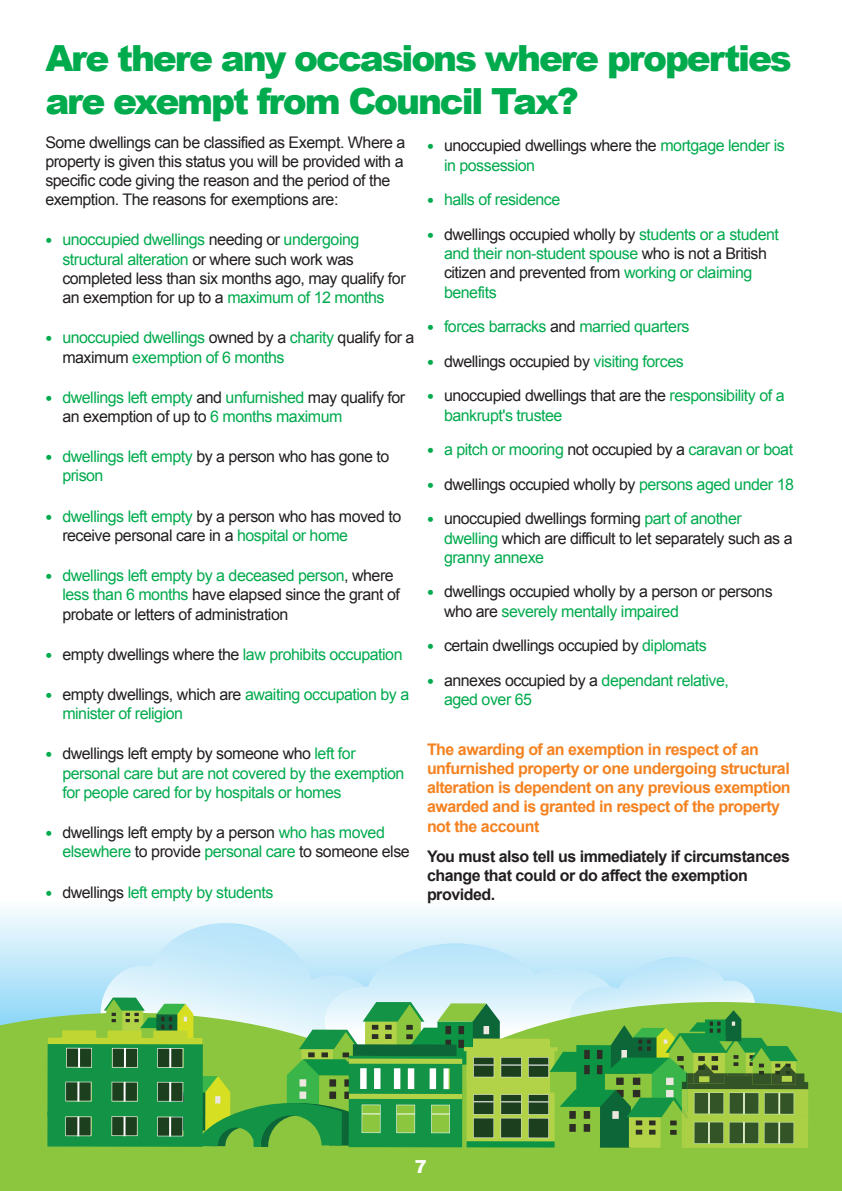
<style>
.page{position:relative;width:842px;height:1191px;background:#fff}
.page>*{position:absolute;margin:0;border:0;box-sizing:border-box;transform-origin:0 0}
.t1{font:900 36px/43.2px "Arial";letter-spacing:-.06em;color:#00ab4d}
.t2{font:900 18px "Arial";color:#fff}
.t3{font:16px/19.2px "Arial";letter-spacing:-.03em;color:#231f20}
.t4{font:16px/19.4px "Arial";letter-spacing:-.03em;color:#00ab4d}
.t5{font:700 16px/19.2px "Arial";letter-spacing:-.03em;color:#f58220}
.t6{font:700 16px/19.2px "Arial";letter-spacing:-.03em;color:#231f20}
.s1{font-family:"Inter";font-weight:800;color:#00ab4d}
.s2{color:#00ab4d}
.s3{font-family:"Inter";font-weight:800}
.s4{color:#231f20}
</style>
<div class="page">
<svg style="left:0;top:909px;width:842px;height:103px"></svg>
<svg style="left:97px;top:922px;width:290px;height:21px;background:#d6effb"></svg>
<svg style="left:808px;top:1001px;width:34px;height:112px;background:#8cc74d"></svg>
<svg style="left:0;top:1012px;width:47px;height:101px;background:#8bc74e"></svg>
<div style="left:0;top:1113px;width:842px;height:78px;background:#8bc63e"></div>
<svg style="left:47px;top:943px;width:761px;height:205px;background:#7fba81"></svg>
<p class="t1" style="left:45px;top:35px;width:748px">Are there any occasions where properties are exempt from Council Tax?</p>
<p class="t3" style="left:45px;top:132px;width:362px">Some dwellings can be classified as Exempt. Where a property is given this status you will be provided with a specific code giving the reason and the period of the exemption. The reasons for exemptions are:</p>
<p class="t3" style="left:62px;top:230px;width:345px;text-indent:-17px"><span class="s1">•</span> <span class="s2">unoccupied dwellings</span> needing or <span class="s2">undergoing structural alteration</span> or where such work was completed less than six months ago, may qualify for an exemption for up to a <span class="s2">maximum of 12 months</span></p>
<p class="t4" style="left:62px;top:328px;width:354px;text-indent:-17px"><span class="s3">•</span> unoccupied dwellings <span class="s4">owned by a</span> charity <span class="s4">qualify for a maximum</span> exemption of 6 months</p>
<p class="t4" style="left:62px;top:387px;width:344px;text-indent:-17px"><span class="s3">•</span> dwellings left empty <span class="s4">and</span> unfurnished <span class="s4">may qualify for an exemption of up to</span> 6 months maximum</p>
<p class="t4" style="left:62px;top:447px;width:328px;text-indent:-17px"><span class="s3">•</span> dwellings left empty <span class="s4">by a person who has gone to </span>prison</p>
<p class="t3" style="left:62px;top:506px;width:340px;text-indent:-17px"><span class="s1">•</span> <span class="s2">dwellings left empty</span> by a person who has moved to receive personal care in a <span class="s2">hospital or home</span></p>
<p class="t3" style="left:62px;top:566px;width:339px;text-indent:-17px"><span class="s1">•</span> <span class="s2">dwellings left empty by a deceased person</span>, where <span class="s2">less than 6 months</span> have elapsed since the grant of probate or letters of administration</p>
<p class="t3" style="left:45px;top:644px;width:359px"><span class="s1">•</span> empty dwellings where the <span class="s2">law prohibits occupation</span></p>
<p class="t4" style="left:62px;top:684px;width:348px;text-indent:-17px"><span class="s3">•</span> <span class="s4">empty dwellings, which are</span> awaiting occupation by a minister of religion</p>
<p class="t4" style="left:62px;top:744px;width:343px;text-indent:-17px"><span class="s3">•</span> <span class="s4">dwellings left empty by someone who</span> left for personal care but are not covered by the exemption for people cared for by hospitals or homes</p>
<p class="t3" style="left:62px;top:823px;width:349px;text-indent:-17px"><span class="s1">•</span> dwellings left empty by a person <span class="s2">who has moved elsewhere</span> to provide <span class="s2">personal care</span> to someone else</p>
<p class="t4" style="left:45px;top:882px;width:230px"><span class="s3">•</span> <span class="s4">dwellings</span> left empty by students</p>
<p class="t4" style="left:444px;top:136px;width:342px;text-indent:-17px"><span class="s3">•</span> <span class="s4">unoccupied dwellings where the</span> mortgage lender is in possession</p>
<p class="t4" style="left:427px;top:190px;width:135px"><span class="s3">•</span> halls of residence</p>
<p class="t4" style="left:444px;top:225px;width:336px;text-indent:-17px"><span class="s3">•</span> <span class="s4">dwellings occupied wholly by</span> students or a student and their non-student spouse <span class="s4">who is not a British citizen and prevented from</span> working or claiming benefits</p>
<p class="t4" style="left:427px;top:317px;width:264px"><span class="s3">•</span> forces barracks <span class="s4">and</span> married quarters</p>
<p class="t3" style="left:427px;top:351px;width:258px"><span class="s1">•</span> dwellings occupied by <span class="s2">visiting forces</span></p>
<p class="t4" style="left:444px;top:386px;width:342px;text-indent:-17px"><span class="s3">•</span> <span class="s4">unoccupied dwellings that are the</span> responsibility of a bankrupt's trustee</p>
<p class="t4" style="left:427px;top:440px;width:368px"><span class="s3">•</span> a pitch or mooring <span class="s4">not occupied by a</span> caravan or boat</p>
<p class="t3" style="left:427px;top:474px;width:369px"><span class="s1">•</span> dwellings occupied wholly by <span class="s2">persons aged under 18</span></p>
<p class="t3" style="left:444px;top:509px;width:350px;text-indent:-17px"><span class="s1">•</span> unoccupied dwellings forming <span class="s2">part of another dwelling</span> which are difficult to let separately such as a <span class="s2">granny annexe</span></p>
<p class="t3" style="left:444px;top:582px;width:330px;text-indent:-17px"><span class="s1">•</span> dwellings occupied wholly by a person or persons who are <span class="s2">severely mentally impaired</span></p>
<p class="t3" style="left:427px;top:636px;width:281px"><span class="s1">•</span> certain dwellings occupied by <span class="s2">diplomats</span></p>
<p class="t4" style="left:444px;top:670px;width:286px;text-indent:-17px"><span class="s3">•</span> <span class="s4">annexes occupied by a</span> dependant relative, aged over 65</p>
<p class="t5" style="left:427px;top:739px;width:365px">The awarding of an exemption in respect of an unfurnished property or one undergoing structural alteration is dependent on any previous exemption awarded and is granted in respect of the property not the account</p>
<p class="t6" style="left:427px;top:847px;width:364px">You must also tell us immediately if circumstances change that could or do affect the exemption provided.</p>
<p class="t2" style="left:415px;top:1153px;width:14px">7</p>
</div>
